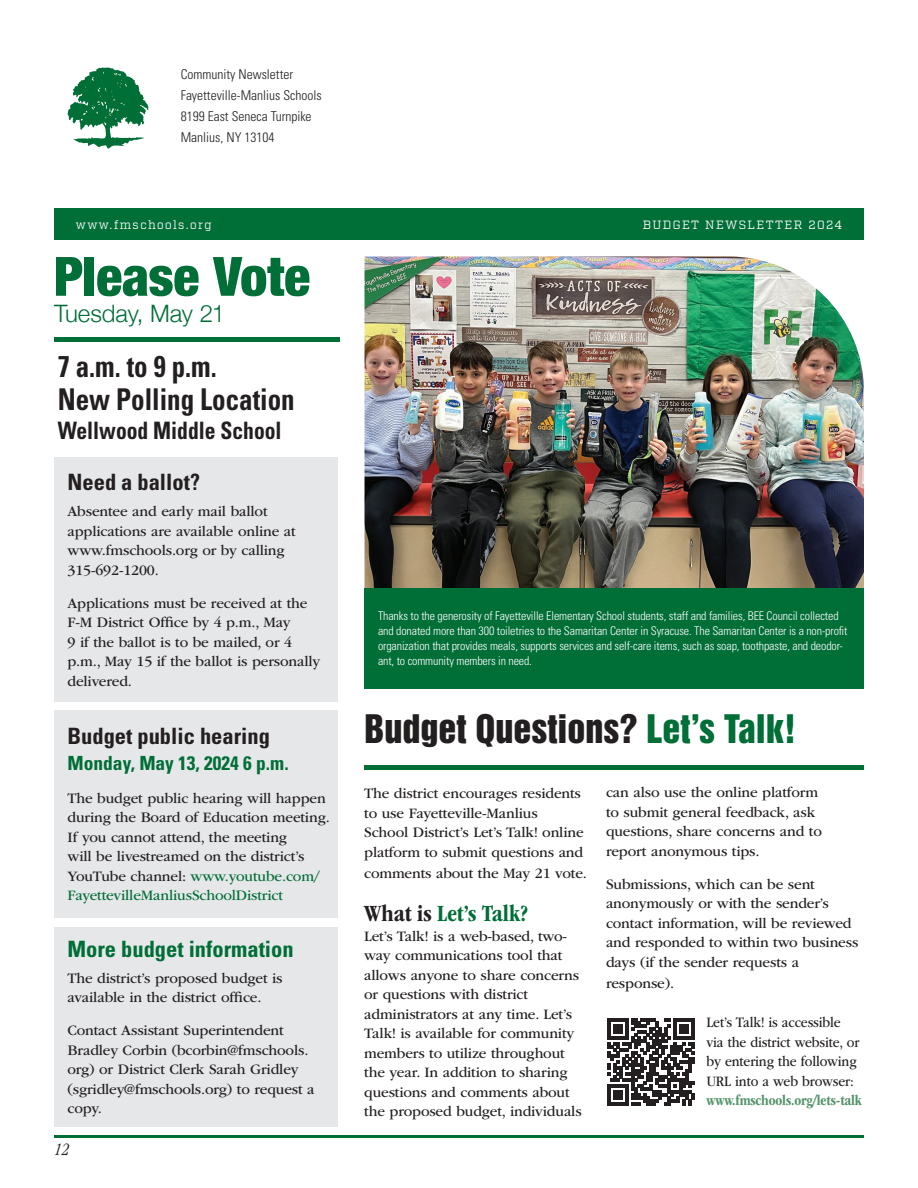
<style>
.page{position:relative;width:918px;height:1188px;background:#fff}
.page>*{position:absolute;margin:0;border:0;box-sizing:border-box;transform-origin:0 0}
.t1{font:900 condensed 54.15px "Helvetica Neue";letter-spacing:-.005em;color:#006e37}
.t2{font:36px "Helvetica Inserat LT Std";color:#231f20}
.t3{font:700 condensed 30px "Univers LT Std";color:#231f20;scale:.9 1}
.t4{font:700 condensed 24px "Univers LT Std";color:#231f20;scale:.9 1}
.Header_H1{font:700 condensed 24px "ITC Garamond Std";color:#006e37}
.t5{font:300 24px "Helvetica Neue";letter-spacing:-.005em;color:#006e37}
.t6{font:700 condensed 22.5px "Univers LT Std";color:#231f20}
.t7{font:700 condensed 22.5px "Univers LT Std";color:#006e37}
.t8{font:700 condensed 19.5px "Univers LT Std";color:#006e37}
.t9{font:italic 300 condensed 18px "ITC Garamond Std";color:#231f20}
.Body_Copy_2{font:15px/19.5px "ITC Garamond Std";letter-spacing:-.01em;color:#231f20}
.Body_Copy_2-2{font:15px/19.5px "ITC Garamond Std";letter-spacing:-.01em;color:#231f20;scale:.9 1}
.t10{font:300 condensed 13.5px/21px "Univers LT Std";color:#231f20}
.Photo_Caption_Copy{font:300 condensed 12px/15px "Univers LT Std";letter-spacing:-.01em;color:#fff}
.t11{font:12px "Factoria";letter-spacing:.12em;color:#fff}
.s1{color:#006e37}
.s2{color:#231f20}
.s3{font-weight:700;font-stretch:condensed;color:#56946b}
</style>
<div class="page">
<div style="left:54px;top:458px;width:284px;height:244px;background:#e6e7e9"></div>
<div style="left:54px;top:927px;width:284px;height:199px;background:#e6e7e9"></div>
<div style="left:54px;top:710px;width:284px;height:208px;background:#e6e7e9"></div>
<img style="left:364px;top:256px;width:500px;height:332px">
<div style="left:54px;top:209px;width:810px;height:31px;background:#006e37"></div>
<svg style="left:67px;top:67px;width:82px;height:82px"></svg>
<svg style="left:607px;top:1018px;width:88px;height:87px"></svg>
<div style="left:364px;top:588px;width:500px;height:100px;background:#006e37"></div>
<div style="left:364px;top:765px;width:500px;height:5px;background:#006e37"></div>
<hr style="left:54px;top:338px;width:285px;height:4px;background:#006e37">
<hr style="left:54px;top:1136px;width:810px;height:2px;background:#006e37">
<p class="t10" style="left:181px;top:64px;width:114px">Community Newsletter</p>
<p class="t10" style="left:181px;top:85px;width:142px">Fayetteville-Manlius Schools</p>
<p class="t10" style="left:181px;top:106px;width:132px">8199 East Seneca Turnpike<br>Manlius, NY 13104</p>
<p class="t11" style="left:76px;top:218px;width:137px">www.fmschools.org</p>
<p class="t11" style="left:643px;top:218px;width:201px">BUDGET NEWSLETTER 2024</p>
<p class="t1" style="left:54px;top:232px;width:258px">Please Vote</p>
<p class="t5" style="left:54px;top:294px;width:173px">Tuesday, May 21</p>
<p class="t3" style="left:58px;top:348px;width:178px">7 a.m. to 9 p.m.</p>
<p class="t3" style="left:58px;top:381px;width:265px">New Polling Location</p>
<p class="t4" style="left:58px;top:415px;width:250px">Wellwood Middle School</p>
<p class="t6" style="left:68px;top:468px;width:134px">Need a ballot?</p>
<p class="Body_Copy_2" style="left:68px;top:502px;width:230px">Absentee and early mail ballot applications are available online at www.fmschools.org or by calling<br>315-692-1200.</p>
<p class="Body_Copy_2" style="left:68px;top:594px;width:254px">Applications must be received at the<br>F-M District Office by 4 p.m., May<br>9 if the ballot is to be mailed, or 4 p.m., May 15 if the ballot is personally delivered.</p>
<p class="Photo_Caption_Copy" style="left:378px;top:609px;width:471px">Thanks to the generosity of Fayetteville Elementary School students, staff and families, BEE Council collected and donated more than 300 toiletries to the Samaritan Center in Syracuse. The Samaritan Center is a non-profit organization that provides meals, supports services and self-care items, such as soap, toothpaste, and deodor&shy;ant, to community members in need.</p>
<p class="t2" style="left:364px;top:708px;width:433px">Budget Questions? <span class="s1">Let’s Talk!</span></p>
<p class="t6" style="left:68px;top:722px;width:204px">Budget public hearing</p>
<p class="t8" style="left:68px;top:751px;width:223px">Monday, May 13, 2024 6 p.m.</p>
<p class="Body_Copy_2" style="left:68px;top:788px;width:264px">The budget public hearing will happen during the Board of Education meeting.<br>If you cannot attend, the meeting<br>will be livestreamed on the district’s YouTube channel: <span class="s1">www.youtube.com/ FayettevilleManliusSchoolDistrict</span></p>
<p class="Body_Copy_2" style="left:364px;top:784px;width:221px">The district encourages residents to use Fayetteville-Manlius School District’s Let’s Talk! online platform to submit questions and</p>
<p class="Body_Copy_2" style="left:606px;top:783px;width:217px">can also use the online platform to submit general feedback, ask questions, share concerns and to report anonymous tips.</p>
<p class="Body_Copy_2" style="left:606px;top:874px;width:254px">Submissions, which can be sent anonymously or with the sender’s contact information, will be reviewed and responded to within two business days (if the sender requests a</p>
<p class="Body_Copy_2" style="left:606px;top:973px;width:70px">response).</p>
<p class="Body_Copy_2" style="left:364px;top:863px;width:224px">comments about the May 21 vote.</p>
<p class="Header_H1" style="left:364px;top:900px;width:165px"><span class="s2">What is</span> Let’s Talk?</p>
<p class="Body_Copy_2" style="left:364px;top:926px;width:219px">Let’s Talk! is a web-based, two&shy;way communications tool that allows anyone to share concerns or questions with district administrators at any time. Let’s<br>Talk! is available for community members to utilize throughout the year. In addition to sharing questions and comments about the proposed budget, individuals</p>
<p class="t7" style="left:68px;top:935px;width:228px">More budget information</p>
<p class="Body_Copy_2" style="left:68px;top:968px;width:217px">The district’s proposed budget is available in the district office.</p>
<p class="Body_Copy_2" style="left:68px;top:1021px;width:249px">Contact Assistant Superintendent<br>Bradley Corbin (bcorbin@fmschools. org) or District Clerk Sarah Gridley (sgridley@fmschools.org) to request a copy.</p>
<p class="Body_Copy_2-2" style="left:707px;top:1013px;width:174px">Let’s Talk! is accessible<br>via the district website, or by entering the following<br>URL into a web browser: <span class="s3">www.fmschools.org/lets-talk</span></p>
<p class="t9" style="left:54px;top:1140px;width:17px">12</p>
</div>
